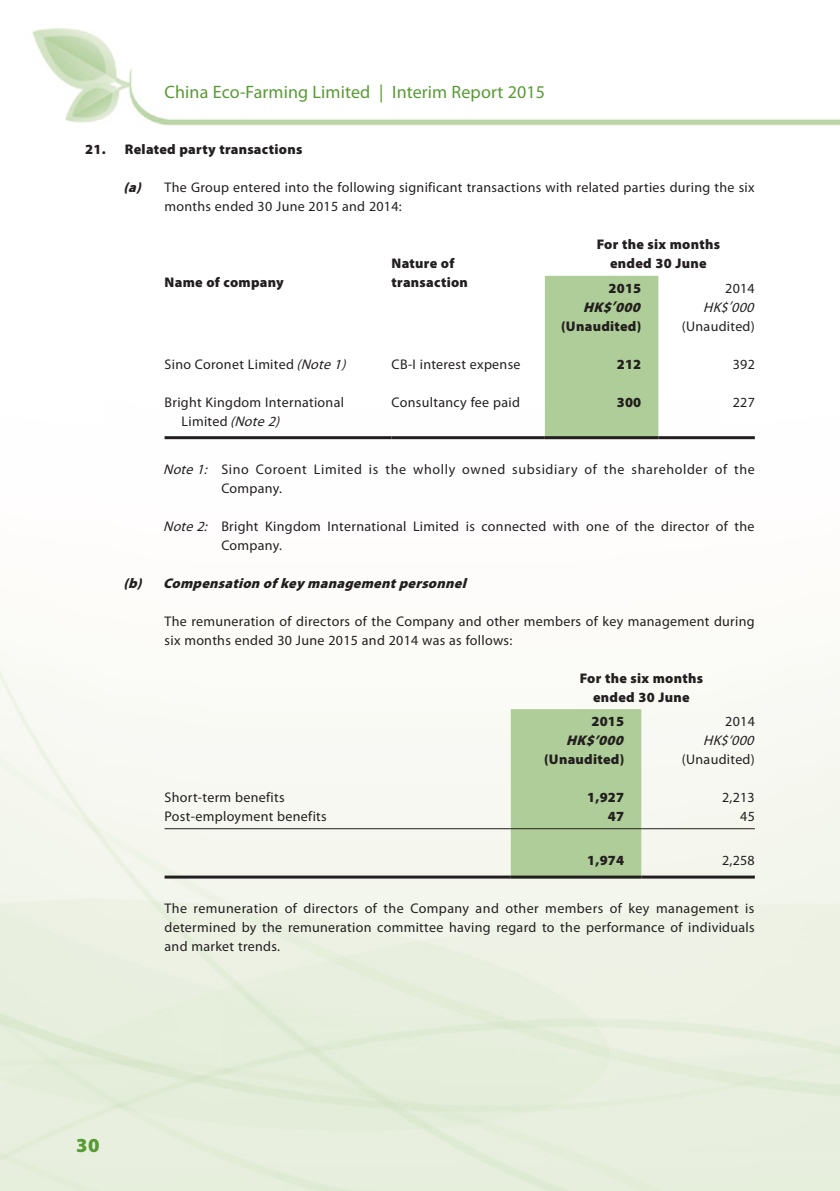
<style>
.page{position:relative;width:840px;height:1191px;background:#fff}
.page>*{position:absolute;margin:0;border:0;box-sizing:border-box;transform-origin:0 0}
.t1{font:900 20px "Myriad Pro";color:#589b34}
.t2{font:18px "Myriad Pro";letter-spacing:.005em;color:#589b34}
.Notes{font:14px/19px "Myriad Pro";letter-spacing:.02em;color:#231f20}
.Notes-2{font:900 14px "Myriad Pro";letter-spacing:.02em;color:#231f20}
.Notes-3{font:14px/19px "Myriad Pro";letter-spacing:.045em;color:#231f20}
.Notes_HD2{font:italic 900 14px "Myriad Pro";color:#231f20}
.Notes_HD1{font:900 14px "Myriad Pro";letter-spacing:.02em;color:#231f20}
.Notes-4{font:italic 900 14px "Myriad Pro";color:#231f20}
.Notes-5{font:italic 14px "Myriad Pro";color:#231f20}
.s1{font-weight:900;font-style:italic}
.s2{font-style:italic}
</style>
<div class="page">
<img style="left:0;top:275px;width:839px;height:916px">
<img style="left:32px;top:28px;width:807px;height:98px">
<div style="left:544px;top:276px;width:114px;height:160px;background:#afcd98"></div>
<hr style="left:164px;top:436px;width:227px;height:3px;background:#231f20">
<hr style="left:391px;top:436px;width:153px;height:3px;background:#231f20">
<hr style="left:544px;top:436px;width:114px;height:3px;background:#231f20">
<hr style="left:658px;top:436px;width:96px;height:3px;background:#231f20">
<div style="left:510px;top:709px;width:131px;height:166px;background:#afcd98"></div>
<hr style="left:164px;top:828px;width:346px;height:1px;background:#231f20">
<hr style="left:510px;top:828px;width:131px;height:1px;background:#231f20">
<hr style="left:641px;top:828px;width:113px;height:1px;background:#231f20">
<hr style="left:164px;top:875px;width:346px;height:3px;background:#231f20">
<hr style="left:510px;top:875px;width:131px;height:3px;background:#231f20">
<hr style="left:641px;top:875px;width:113px;height:3px;background:#231f20">
<p class="t2" style="left:164px;top:81px;width:382px">China Eco-Farming Limited | Interim Report 2015</p>
<p class="Notes_HD1" style="left:85px;top:140px;width:218px">21. Related party transactions</p>
<p class="Notes" style="left:164px;top:178px;width:591px;text-indent:-41px"><span class="s1">(a)</span> The Group entered into the following significant transactions with related parties during the six months ended 30 June 2015 and 2014:</p>
<p class="Notes-2" style="left:164px;top:273px;width:121px">Name of company</p>
<p class="Notes-2" style="left:391px;top:254px;width:64px">Nature of</p>
<p class="Notes-2" style="left:391px;top:273px;width:78px">transaction</p>
<p class="Notes-2" style="left:596px;top:235px;width:125px">For the six months</p>
<p class="Notes-2" style="left:609px;top:254px;width:98px">ended 30 June</p>
<p class="Notes-2" style="left:608px;top:279px;width:34px">2015</p>
<p class="Notes" style="left:724px;top:278px;width:31px">2014</p>
<p class="Notes-4" style="left:583px;top:298px;width:63px">HK$’000</p>
<p class="Notes-5" style="left:702px;top:299px;width:56px">HK$’000</p>
<p class="Notes-2" style="left:560px;top:317px;width:82px">(Unaudited)</p>
<p class="Notes" style="left:681px;top:316px;width:74px">(Unaudited)</p>
<p class="Notes" style="left:164px;top:354px;width:187px">Sino Coronet Limited <span class="s2">(Note1)</span></p>
<p class="Notes" style="left:391px;top:354px;width:130px">CB-I interest expense</p>
<p class="Notes-2" style="left:616px;top:355px;width:26px">212</p>
<p class="Notes" style="left:732px;top:354px;width:24px">392</p>
<p class="Notes" style="left:181px;top:392px;width:164px;text-indent:-17px">Bright Kingdom International<br>Limited <span class="s2">(Note2)</span></p>
<p class="Notes" style="left:391px;top:392px;width:130px">Consultancy fee paid</p>
<p class="Notes-2" style="left:616px;top:393px;width:26px">300</p>
<p class="Notes" style="left:732px;top:392px;width:24px">227</p>
<p class="Notes-3" style="left:221px;top:459px;width:534px;text-indent:-58px"><span class="s2">Note1:</span> Sino Coroent Limited is the wholly owned subsidiary of the shareholder of the<br>Company.</p>
<p class="Notes" style="left:221px;top:516px;width:534px;text-indent:-58px"><span class="s2">Note2:</span> Bright Kingdom International Limited is connected with one of the director of the<br>Company.</p>
<p class="Notes_HD2" style="left:123px;top:573px;width:348px">(b) Compensation of key management personnel</p>
<p class="Notes" style="left:164px;top:611px;width:591px">The remuneration of directors of the Company and other members of key management during six months ended 30 June 2015 and 2014 was as follows:</p>
<p class="Notes-2" style="left:579px;top:668px;width:125px">For the six months</p>
<p class="Notes-2" style="left:592px;top:687px;width:98px">ended 30 June</p>
<p class="Notes-2" style="left:591px;top:712px;width:34px">2015</p>
<p class="Notes" style="left:724px;top:712px;width:31px">2014</p>
<p class="Notes-4" style="left:566px;top:731px;width:63px">HK$’000</p>
<p class="Notes-5" style="left:702px;top:732px;width:56px">HK$’000</p>
<p class="Notes-2" style="left:543px;top:750px;width:82px">(Unaudited)</p>
<p class="Notes" style="left:681px;top:750px;width:74px">(Unaudited)</p>
<p class="Notes" style="left:164px;top:788px;width:121px">Short-term benefits</p>
<p class="Notes-2" style="left:586px;top:788px;width:39px">1,927</p>
<p class="Notes" style="left:721px;top:788px;width:34px">2,213</p>
<p class="Notes" style="left:164px;top:807px;width:163px">Post-employment benefits</p>
<p class="Notes-2" style="left:607px;top:807px;width:18px">47</p>
<p class="Notes" style="left:739px;top:807px;width:16px">45</p>
<p class="Notes-2" style="left:586px;top:851px;width:39px">1,974</p>
<p class="Notes" style="left:721px;top:851px;width:34px">2,258</p>
<p class="Notes" style="left:164px;top:898px;width:591px;text-align:justify">The remuneration of directors of the Company and other members of key management is determined by the remuneration committee having regard to the performance of individuals and market trends.</p>
<h1 class="t1" style="left:76px;top:1132px;width:25px">30</h1>
</div>
